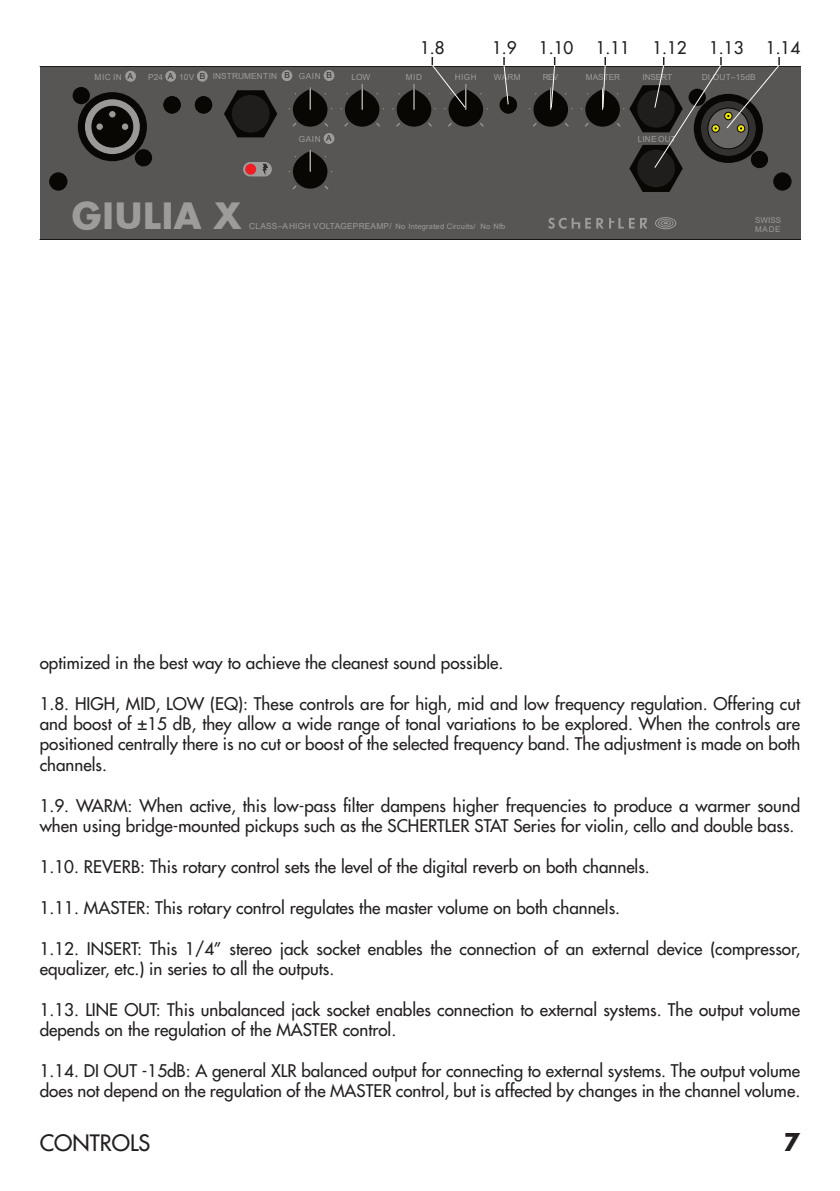
<style>
.page{position:relative;width:840px;height:1191px;background:#fff}
.page>*{position:absolute;margin:0;border:0;box-sizing:border-box;transform-origin:0 0}
.t1{font:700 35.4px "Futura";letter-spacing:.025em;color:#9e9c9b}
.t2{font:700 24px "Futura";color:#231f20}
.t3{font:500 22px "Futura Std";color:#231f20}
.t4{font:500 17px/20.4px "Futura Std";color:#231f20}
.t5{font:8.4px "Arial";letter-spacing:.01em;color:#9e9c9b}
.t6{font:8px/8.6px "Arial";letter-spacing:.005em;color:#9e9c9b}
.t7{font:7.6px "Arial";letter-spacing:.025em;color:#9e9c9b}
.s1{color:#2e2c2a}
.s2{font-size:8.4px}
</style>
<div class="page">
<div style="left:40px;top:66px;width:759px;height:174px;background:#585654"></div>
<hr style="left:40px;top:239px;width:759px;height:1px;background:#080704">
<div style="left:50px;top:173px;width:17px;height:17px;background:#080704;border-radius:50%"></div>
<div style="left:49px;top:173px;width:18px;height:17px;border:1px solid #080704;border-radius:50%"></div>
<div style="left:773px;top:173px;width:17px;height:17px;background:#080704;border-radius:50%"></div>
<div style="left:773px;top:173px;width:17px;height:17px;border:1px solid #080704;border-radius:50%"></div>
<svg style="left:548px;top:217px;width:128px;height:12px"></svg>
<div style="left:323px;top:70px;width:11px;height:11px;background:#9e9c9b;border-radius:50%"></div>
<div style="left:125px;top:71px;width:11px;height:11px;background:#9e9c9b;border-radius:50%"></div>
<div style="left:323px;top:133px;width:11px;height:11px;background:#9e9c9b;border-radius:50%"></div>
<div style="left:165px;top:71px;width:11px;height:11px;background:#9e9c9b;border-radius:50%"></div>
<div style="left:197px;top:71px;width:10px;height:11px;background:#9e9c9b;border-radius:50%"></div>
<div style="left:281px;top:70px;width:11px;height:11px;background:#9e9c9b;border-radius:50%"></div>
<div style="left:243px;top:162px;width:29px;height:14px;background:#9e9c9b;border-radius:7px"></div>
<svg style="left:262px;top:164px;width:6px;height:11px"></svg>
<div style="left:245px;top:164px;width:11px;height:11px;background:#ee1e23;border-radius:50%"></div>
<hr style="left:40px;top:259px;width:759px;height:1px;background:#080704">
<hr style="left:40px;top:66px;width:759px;height:1px;background:#080704">
<div style="left:195px;top:96px;width:17px;height:17px;background:#080704;border-radius:50%"></div>
<div style="left:163px;top:96px;width:18px;height:17px;background:#080704;border-radius:50%"></div>
<div style="left:499px;top:96px;width:17px;height:17px;background:#080704;border-radius:50%"></div>
<svg style="left:224px;top:90px;width:53px;height:47px"></svg>
<div style="left:232px;top:95px;width:37px;height:38px;background:#201e1c;border-radius:50%"></div>
<div style="left:73px;top:87px;width:17px;height:17px;background:#080705;border-radius:50%"></div>
<div style="left:135px;top:149px;width:17px;height:17px;background:#080705;border-radius:50%"></div>
<div style="left:78px;top:92px;width:69px;height:69px;background:#080705;border-radius:50%"></div>
<svg style="left:85px;top:99px;width:55px;height:55px"></svg>
<div style="left:92px;top:106px;width:41px;height:41px;background:#080704;border-radius:50%"></div>
<div style="left:92px;top:106px;width:41px;height:41px;border:1px solid #080705;border-radius:50%"></div>
<div style="left:121px;top:123px;width:8px;height:7px;background:#9a9998;border-radius:50%"></div>
<div style="left:121px;top:123px;width:8px;height:8px;border:1px solid #080705;border-radius:50%"></div>
<div style="left:96px;top:123px;width:7px;height:7px;background:#9a9998;border-radius:50%"></div>
<div style="left:96px;top:123px;width:7px;height:8px;border:1px solid #080705;border-radius:50%"></div>
<div style="left:109px;top:110px;width:7px;height:8px;background:#9a9998;border-radius:50%"></div>
<div style="left:108px;top:110px;width:8px;height:8px;border:1px solid #080705;border-radius:50%"></div>
<div style="left:293px;top:89px;width:34px;height:38px;background:#080704;border-radius:17px"></div>
<svg style="left:309px;top:87px;width:2px;height:22px"></svg>
<div style="left:345px;top:89px;width:34px;height:38px;background:#080704;border-radius:17px"></div>
<svg style="left:361px;top:84px;width:1px;height:25px"></svg>
<div style="left:293px;top:151px;width:34px;height:38px;background:#080704;border-radius:17px"></div>
<svg style="left:309px;top:150px;width:2px;height:21px"></svg>
<div style="left:396px;top:89px;width:35px;height:38px;background:#080704;border-radius:17px"></div>
<svg style="left:413px;top:84px;width:1px;height:25px"></svg>
<div style="left:448px;top:89px;width:35px;height:38px;background:#080704;border-radius:17px"></div>
<div style="left:533px;top:89px;width:34px;height:38px;background:#080704;border-radius:17px"></div>
<div style="left:585px;top:89px;width:34px;height:38px;background:#080704;border-radius:17px"></div>
<svg style="left:428px;top:57px;width:38px;height:52px"></svg>
<svg style="left:502px;top:57px;width:7px;height:48px"></svg>
<svg style="left:550px;top:57px;width:5px;height:52px"></svg>
<svg style="left:601px;top:57px;width:5px;height:52px"></svg>
<svg style="left:616px;top:57px;width:164px;height:135px"></svg>
<p class="t4" style="left:420px;top:39px;width:26px">1.8</p>
<p class="t4" style="left:492px;top:39px;width:26px">1.9</p>
<p class="t4" style="left:538px;top:39px;width:36px">1.10</p>
<p class="t4" style="left:595px;top:39px;width:36px">1.11</p>
<p class="t4" style="left:652px;top:39px;width:36px">1.12</p>
<p class="t4" style="left:708px;top:39px;width:36px">1.13</p>
<p class="t4" style="left:765px;top:39px;width:36px">1.14</p>
<p class="t5" style="left:95px;top:73px;width:40px">MIC IN <span class="s1">A</span></p>
<p class="t5" style="left:298px;top:73px;width:35px">GAIN <span class="s1">B</span></p>
<p class="t5" style="left:148px;top:73px;width:143px">P24 <span class="s1">A</span> 10V <span class="s1">B</span> INSTRUMENTIN <span class="s1">B</span></p>
<p class="t5" style="left:351px;top:74px;width:20px">LOW</p>
<p class="t5" style="left:405px;top:74px;width:18px">MID</p>
<p class="t5" style="left:454px;top:74px;width:23px">HIGH</p>
<p class="t5" style="left:493px;top:74px;width:28px">WARM</p>
<p class="t5" style="left:542px;top:74px;width:17px">REV</p>
<p class="t5" style="left:585px;top:74px;width:36px">MASTER</p>
<p class="t5" style="left:642px;top:74px;width:31px">INSERT</p>
<p class="t5" style="left:298px;top:136px;width:34px">GAIN <span class="s1">A</span></p>
<p class="t5" style="left:637px;top:136px;width:40px">LINE OUT</p>
<p class="t5" style="left:701px;top:74px;width:55px">DI OUT–15dB</p>
<h1 class="t1" style="left:72px;top:200px;width:171px">GIULIA X</h1>
<p class="t7" style="left:249px;top:224px;width:257px"><span class="s2">CLASS–AHIGH VOLTAGEPREAMP/</span> No Integrated Circuits/ No Nfb</p>
<p class="t6" style="left:754px;top:217px;width:27px">SWISS<br>MADE</p>
<p class="t4" style="left:40px;top:653px;width:465px">optimized in the best way to achieve the cleanest sound possible.</p>
<p class="t4" style="left:40px;top:694px;width:761px;text-align:justify">1.8. HIGH, MID, LOW (EQ): These controls are for high, mid and low frequency regulation. Offering cut and boost of ±15 dB, they allow a wide range of tonal variations to be explored. When the controls are positioned centrally there is no cut or boost of the selected frequency band. The adjustment is made on both channels.</p>
<p class="t4" style="left:40px;top:796px;width:761px">1.9. WARM: When active, this low-pass filter dampens higher frequencies to produce a warmer sound when using bridge-mounted pickups such as the SCHERTLER STAT Series for violin, cello and double bass.</p>
<p class="t4" style="left:40px;top:857px;width:611px">1.10. REVERB: This rotary control sets the level of the digital reverb on both channels.</p>
<p class="t4" style="left:40px;top:898px;width:581px">1.11. MASTER: This rotary control regulates the master volume on both channels.</p>
<p class="t4" style="left:40px;top:938px;width:761px">1.12. INSERT: This 1/4” stereo jack socket enables the connection of an external device (compressor, equalizer, etc.) in series to all the outputs.</p>
<p class="t4" style="left:40px;top:1000px;width:761px">1.13. LINE OUT: This unbalanced jack socket enables connection to external systems. The output volume depends on the regulation of the MASTER control.</p>
<p class="t4" style="left:40px;top:1061px;width:761px">1.14. DI OUT -15dB: A general XLR balanced output for connecting to external systems. The output volume does not depend on the regulation of the MASTER control, but is affected by changes in the channel volume.</p>
<p class="t3" style="left:40px;top:1133px;width:112px">CONTROLS</p>
<h2 class="t2" style="left:783px;top:1131px;width:18px">7</h2>
</div>
